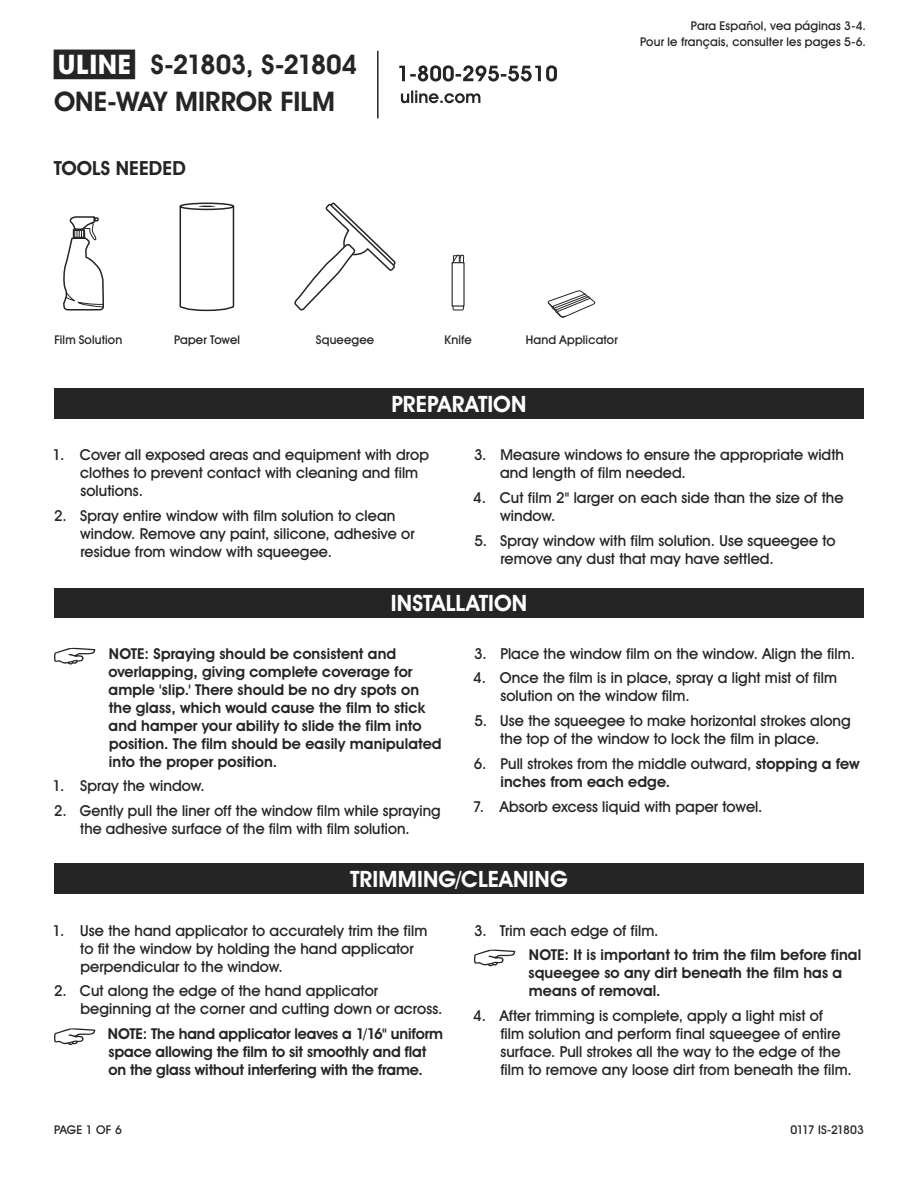
<style>
.page{position:relative;width:918px;height:1188px;background:#fff}
.page>*{position:absolute;margin:0;border:0;box-sizing:border-box;transform-origin:0 0}
.t1{font:700 27px/36.9px "Uline Two Knine";letter-spacing:-.005em;color:#252525}
.t2{font:700 27px "Uline Two Knine";letter-spacing:-.045em;color:#252525}
.t3{font:700 22.5px "Uline Two Knine";letter-spacing:.005em;color:#fff}
.t4{font:700 19.5px "Uline Two Knine";letter-spacing:.005em;color:#252525}
.t5{font:15px/18px "Uline Two Knine";letter-spacing:.005em;color:#252525}
.t6{font:700 15px/18px "Uline Two Knine";letter-spacing:.005em;color:#252525}
.t7{font:12px/16.8px "Uline Two Knine";letter-spacing:.015em;color:#252525;text-align:right}
.t8{font:12px "Uline Two Knine";letter-spacing:-.05em;color:#252525}
.s1{font-weight:700}
</style>
<div class="page">
<hr style="left:377px;top:51px;width:2px;height:67px;background:#252525">
<svg style="left:401px;top:91px;width:79px;height:12px"></svg>
<svg style="left:399px;top:65px;width:158px;height:17px"></svg>
<svg style="left:63px;top:216px;width:42px;height:95px"></svg>
<div style="left:180px;top:203px;width:53px;height:6px;background:#252525;border-radius:50%"></div>
<div style="left:180px;top:203px;width:54px;height:7px;border:2px solid #252525;border-radius:50%"></div>
<svg style="left:179px;top:205px;width:56px;height:107px"></svg>
<svg style="left:294px;top:203px;width:102px;height:108px"></svg>
<svg style="left:451px;top:254px;width:14px;height:57px"></svg>
<svg style="left:548px;top:290px;width:47px;height:28px"></svg>
<div style="left:54px;top:388px;width:810px;height:30px;background:#252525"></div>
<div style="left:54px;top:588px;width:810px;height:30px;background:#252525"></div>
<svg style="left:54px;top:648px;width:41px;height:17px"></svg>
<div style="left:54px;top:864px;width:810px;height:30px;background:#252525"></div>
<svg style="left:54px;top:1028px;width:41px;height:17px"></svg>
<svg style="left:474px;top:949px;width:41px;height:17px"></svg>
<h1 class="t1" style="left:54px;top:46px;width:283px">π<br>ONE-WAY MIRROR FILM</h1>
<h1 class="t2" style="left:151px;top:48px;width:208px">S-21803, S-21804</h1>
<h3 class="t4" style="left:54px;top:156px;width:134px">TOOLS NEEDED</h3>
<p class="t7" style="left:640px;top:17px;width:227px">Para Español, vea páginas 3-4.<br>Pour le français, consulter les pages 5-6.</p>
<p class="t7" style="left:54px;top:331px;width:69px">Film Solution</p>
<p class="t7" style="left:174px;top:331px;width:68px">Paper Towel</p>
<p class="t7" style="left:316px;top:331px;width:60px">Squeegee</p>
<p class="t7" style="left:445px;top:331px;width:29px">Knife</p>
<p class="t7" style="left:526px;top:331px;width:94px">Hand Applicator</p>
<h2 class="t3" style="left:392px;top:390px;width:136px">PREPARATION</h2>
<p class="t5" style="left:80px;top:446px;width:350px;text-indent:-28px">1. Cover all exposed areas and equipment with drop clothes to prevent contact with cleaning and film solutions.</p>
<p class="t5" style="left:80px;top:507px;width:336px;text-indent:-26px">2. Spray entire window with film solution to clean window. Remove any paint, silicone, adhesive or residue from window with squeegee.</p>
<p class="t5" style="left:500px;top:446px;width:346px;text-indent:-26px">3. Measure windows to ensure the appropriate width and length of film needed.</p>
<p class="t5" style="left:500px;top:489px;width:345px;text-indent:-27px">4. Cut film 2" larger on each side than the size of the window.</p>
<p class="t5" style="left:500px;top:531px;width:337px;text-indent:-26px">5. Spray window with film solution. Use squeegee to remove any dust that may have settled.</p>
<h2 class="t3" style="left:391px;top:590px;width:138px">INSTALLATION</h2>
<p class="t6" style="left:108px;top:644px;width:335px">NOTE: Spraying should be consistent and overlapping, giving complete coverage for ample 'slip.' There should be no dry spots on the glass, which would cause the film to stick and hamper your ability to slide the film into position. The film should be easily manipulated into the proper position.</p>
<p class="t5" style="left:53px;top:777px;width:154px">1. Spray the window.</p>
<p class="t5" style="left:54px;top:802px;width:388px;text-align:center">2. Gently pull the liner off the window film while spraying the adhesive surface of the film with film solution.</p>
<p class="t5" style="left:474px;top:644px;width:382px">3. Place the window film on the window. Align the film.</p>
<p class="t5" style="left:500px;top:669px;width:338px;text-indent:-27px">4. Once the film is in place, spray a light mist of film solution on the window film.</p>
<p class="t5" style="left:474px;top:712px;width:378px;text-align:center">5. Use the squeegee to make horizontal strokes along the top of the window to lock the film in place.</p>
<p class="t5" style="left:500px;top:754px;width:361px;text-indent:-27px">6. Pull strokes from the middle outward, <span class="s1">stopping a few inches from each edge.</span></p>
<p class="t5" style="left:473px;top:797px;width:291px">7. Absorb excess liquid with paper towel.</p>
<h2 class="t3" style="left:350px;top:866px;width:219px">TRIMMING/CLEANING</h2>
<p class="t5" style="left:80px;top:921px;width:349px;text-indent:-28px">1. Use the hand applicator to accurately trim the film to fit the window by holding the hand applicator perpendicular to the window.</p>
<p class="t5" style="left:81px;top:982px;width:364px;text-indent:-26px">2. Cut along the edge of the hand applicator beginning at the corner and cutting down or across.</p>
<p class="t6" style="left:108px;top:1025px;width:337px">NOTE: The hand applicator leaves a 1/16" uniform space allowing the film to sit smoothly and flat on the glass without interfering with the frame.</p>
<p class="t5" style="left:474px;top:921px;width:186px">3. Trim each edge of film.</p>
<p class="t6" style="left:529px;top:946px;width:334px">NOTE: It is important to trim the film before final squeegee so any dirt beneath the film has a means of removal.</p>
<p class="t5" style="left:500px;top:1007px;width:353px;text-indent:-27px">4. After trimming is complete, apply a light mist of<br>film solution and perform final squeegee of entire surface. Pull strokes all the way to the edge of the film to remove any loose dirt from beneath the film.</p>
<p class="t7" style="left:54px;top:1121px;width:69px">PAGE 1 OF 6</p>
<p class="t8" style="left:791px;top:1122px;width:75px">0117 IS-21803</p>
</div>
